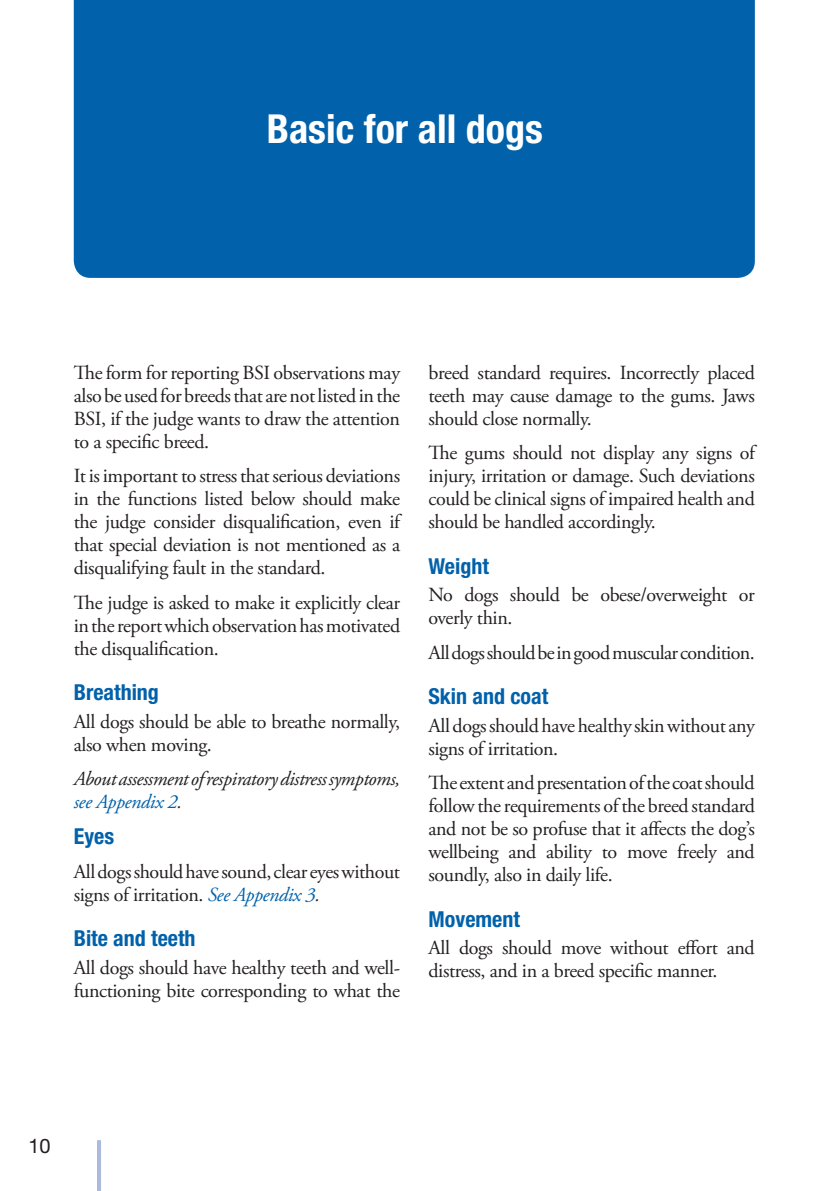
<style>
.page{position:relative;width:840px;height:1191px;background:#fff}
.page>*{position:absolute;margin:0;border:0;box-sizing:border-box;transform-origin:0 0}
.Huvudrubrik{font:700 condensed 40px "Helvetica Neue LT Std";color:#fff}
.Rubrik_m_färg__numme{font:700 condensed 22px "Helvetica Neue LT Std";color:#0161aa}
.Brödtext{font:700 condensed 22px "Helvetica Neue LT Std";color:#0161aa}
.Brödtext-2{font:20px/23px "Adobe Garamond Pro";letter-spacing:-.02em;color:#231f20;text-align:justify}
.Brödtext-3{font:italic 20px/23px "Adobe Garamond Pro";letter-spacing:-.02em;color:#231f20}
.t1{font:20px "Helvetica Neue LT Std";color:#231f20}
.s1{color:#0161aa}
.s2{font-style:italic;color:#0161aa}
.s3{font-style:italic}
</style>
<div class="page">
<hr style="left:97px;top:1140px;width:4px;height:51px;background:#aabbde">
<div style="left:74px;top:0;width:680px;height:278px;background:#0161aa"></div>
<p class="Huvudrubrik" style="left:266px;top:105px;width:277px">Basic for all dogs</p>
<p class="Brödtext-2" style="left:74px;top:362px;width:328px">The form for reporting BSI observations may also be used for breeds that are not listed in the BSI, if the judge wants to draw the attention to a specific breed.</p>
<p class="Brödtext-2" style="left:74px;top:465px;width:328px">It is important to stress that serious deviations in the functions listed below should make the judge consider disqualification, even if that special deviation is not mentioned as a disqualifying fault in the standard.</p>
<p class="Brödtext-2" style="left:74px;top:591px;width:328px">The judge is asked to make it explicitly clear in the report which observation has motivated the disqualification.</p>
<p class="Rubrik_m_färg__numme" style="left:74px;top:679px;width:87px">Breathing</p>
<p class="Brödtext-2" style="left:74px;top:710px;width:328px">All dogs should be able to breathe normally, also when moving.</p>
<p class="Brödtext-3" style="left:74px;top:768px;width:328px">About assessment of respiratory distress symptoms, <span class="s1">see Appendix 2</span>.</p>
<p class="Brödtext" style="left:74px;top:822px;width:42px">Eyes</p>
<p class="Brödtext-2" style="left:74px;top:860px;width:327px">All dogs should have sound, clear eyes without signs of irritation. <span class="s2">See Appendix 3</span><span class="s3">.</span></p>
<p class="Rubrik_m_färg__numme" style="left:74px;top:925px;width:123px">Bite and teeth</p>
<p class="Brödtext-2" style="left:74px;top:956px;width:328px">All dogs should have healthy teeth and well&shy;functioning bite corresponding to what the</p>
<p class="Brödtext-2" style="left:428px;top:362px;width:328px">breed standard requires. Incorrectly placed teeth may cause damage to the gums. Jaws should close normally.</p>
<p class="Brödtext-2" style="left:428px;top:442px;width:328px">The gums should not display any signs of injury, irritation or damage. Such deviations could be clinical signs of impaired health and should be handled accordingly.</p>
<p class="Rubrik_m_färg__numme" style="left:428px;top:552px;width:62px">Weight</p>
<p class="Brödtext-2" style="left:428px;top:584px;width:327px">No dogs should be obese/overweight or overly thin.</p>
<p class="Brödtext-2" style="left:428px;top:641px;width:327px">All dogs should be in good muscular condition.</p>
<p class="Rubrik_m_färg__numme" style="left:428px;top:683px;width:121px">Skin and coat</p>
<p class="Brödtext-2" style="left:428px;top:714px;width:328px">All dogs should have healthy skin without any signs of irritation.</p>
<p class="Brödtext-2" style="left:428px;top:772px;width:328px">The extent and presentation of the coat should follow the requirements of the breed standard and not be so profuse that it affects the dog’s wellbeing and ability to move freely and soundly, also in daily life.</p>
<p class="Rubrik_m_färg__numme" style="left:428px;top:905px;width:93px">Movement</p>
<p class="Brödtext-2" style="left:428px;top:937px;width:327px">All dogs should move without effort and distress, and in a breed specific manner.</p>
<p class="t1" style="left:28px;top:1134px;width:24px">10</p>
</div>
